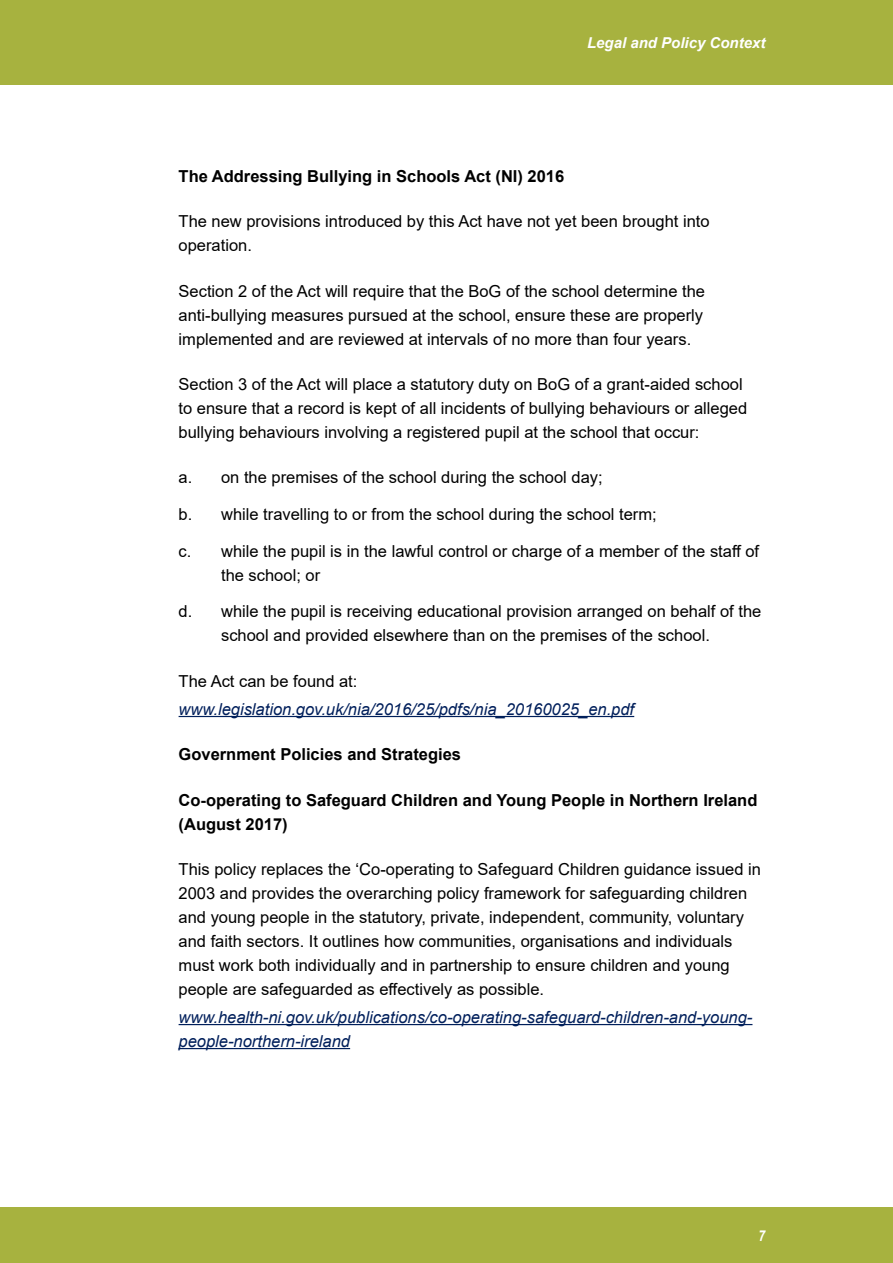
<style>
.page{position:relative;width:893px;height:1263px;background:#fff}
.page>*{position:absolute;margin:0;border:0;box-sizing:border-box;transform-origin:0 0}
.Paragraph_-_WW_12{font:16.5px/24px "Arial";color:#000}
.Paragraph_-_Alpha{font:16.5px/24px "Arial";color:#000}
.Paragraph_-_WW_12-2{font:italic 16.5px/24px "Arial";color:#001f5b}
.Paragraph_-_WW_12_Bo{font:700 16.5px/24px "Arial";color:#000}
.t1{font:italic 700 15px "Arial";color:#fff}
.t2{font:italic 700 15px "Arial Narrow";color:#fff}
</style>
<div class="page">
<div style="left:0;top:0;width:893px;height:85px;background:#a7b23f"></div>
<div style="left:0;top:1208px;width:893px;height:55px;background:#a7b23f"></div>
<hr style="left:179px;top:716px;width:455px;height:1px;background:#001f5b">
<hr style="left:179px;top:1024px;width:573px;height:1px;background:#001f5b">
<hr style="left:179px;top:1048px;width:171px;height:1px;background:#001f5b">
<p class="t1" style="left:587px;top:33px;width:180px">Legal and Policy Context</p>
<p class="Paragraph_-_WW_12_Bo" style="left:179px;top:164px;width:387px">The Addressing Bullying in Schools Act (NI) 2016</p>
<p class="Paragraph_-_WW_12" style="left:179px;top:209px;width:533px">The new provisions introduced by this Act have not yet been brought into operation.</p>
<p class="Paragraph_-_WW_12" style="left:179px;top:279px;width:528px;text-align:justify">Section 2 of the Act will require that the BoG of the school determine the anti-bullying measures pursued at the school, ensure these are properly implemented and are reviewed at intervals of no more than four years.</p>
<p class="Paragraph_-_WW_12" style="left:179px;top:372px;width:570px">Section 3 of the Act will place a statutory duty on BoG of a grant-aided school to ensure that a record is kept of all incidents of bullying behaviours or alleged bullying behaviours involving a registered pupil at the school that occur:</p>
<p class="Paragraph_-_Alpha" style="left:179px;top:465px;width:426px">a. on the premises of the school during the school day;</p>
<p class="Paragraph_-_Alpha" style="left:179px;top:502px;width:480px">b. while travelling to or from the school during the school term;</p>
<p class="Paragraph_-_Alpha" style="left:221px;top:539px;width:540px;text-indent:-43px">c. while the pupil is in the lawful control or charge of a member of the staff of the school; or</p>
<p class="Paragraph_-_Alpha" style="left:179px;top:599px;width:584px;text-align:center">d. while the pupil is receiving educational provision arranged on behalf of the school and provided elsewhere than on the premises of the school.</p>
<p class="Paragraph_-_WW_12" style="left:179px;top:669px;width:180px">The Act can be found at:</p>
<p class="Paragraph_-_WW_12-2" style="left:179px;top:697px;width:457px">www.legislation.gov.uk/nia/2016/25/pdfs/nia_20160025_en.pdf</p>
<p class="Paragraph_-_WW_12_Bo" style="left:179px;top:743px;width:284px">Government Policies and Strategies</p>
<p class="Paragraph_-_WW_12_Bo" style="left:179px;top:788px;width:580px">Co-operating to Safeguard Children and Young People in Northern Ireland (August 2017)</p>
<p class="Paragraph_-_WW_12" style="left:179px;top:857px;width:584px">This policy replaces the ‘Co-operating to Safeguard Children guidance issued in 2003 and provides the overarching policy framework for safeguarding children and young people in the statutory, private, independent, community, voluntary and faith sectors. It outlines how communities, organisations and individuals must work both individually and in partnership to ensure children and young people are safeguarded as effectively as possible.</p>
<p class="Paragraph_-_WW_12-2" style="left:179px;top:1005px;width:575px">www.health-ni.gov.uk/publications/co-operating-safeguard-children-and-young&shy;people-northern-ireland</p>
<p class="t2" style="left:759px;top:1224px;width:8px">7</p>
</div>
